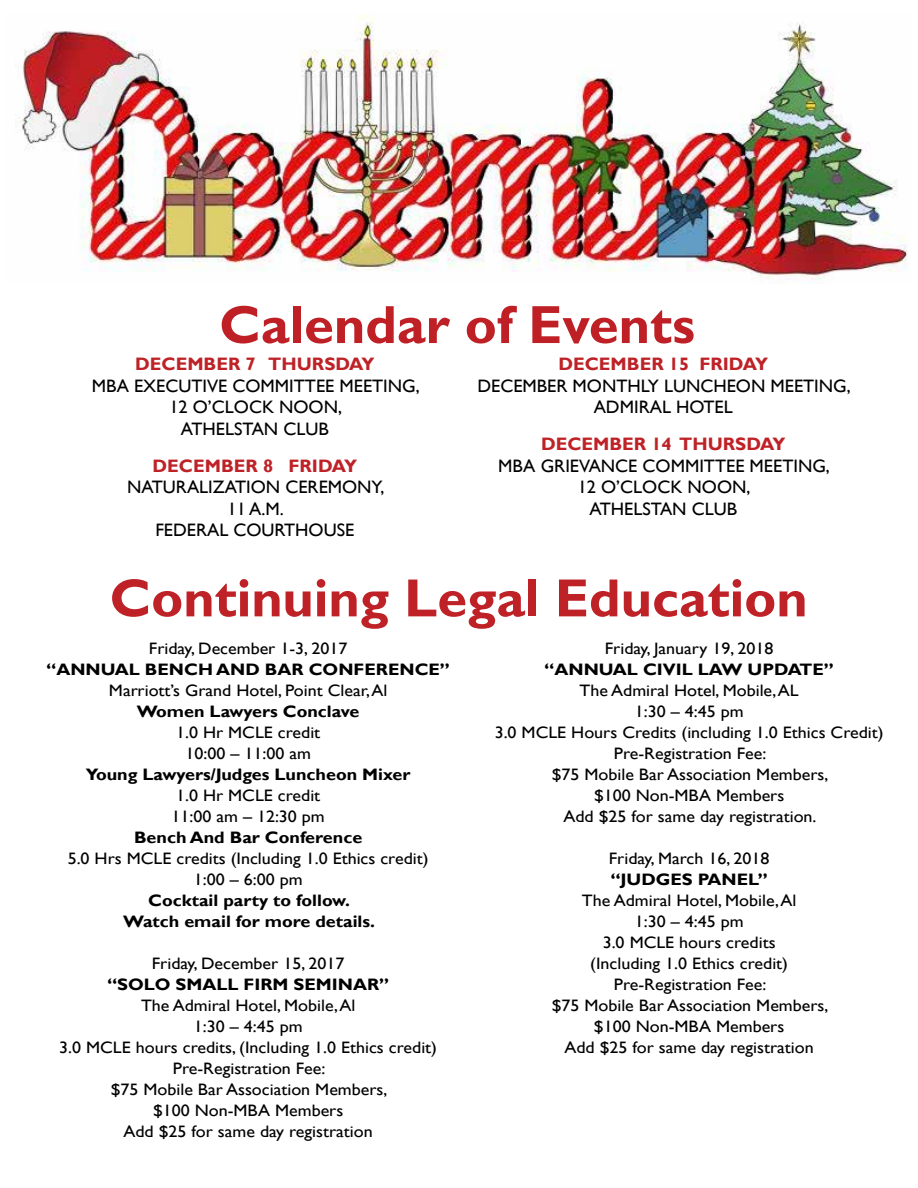
<style>
.page{position:relative;width:918px;height:1188px;background:#fff}
.page>*{position:absolute;margin:0;border:0;box-sizing:border-box;transform-origin:0 0}
.t1{font:700 54px "Gill Sans";color:#be2227}
.t2{font:700 54px "Gill Sans";color:#bf2026}
.t3{font:18px/21.6px "Gill Sans";color:#000;text-align:center}
.t4{font:700 18px "Gill Sans";color:#be2227}
.t5{font:16.5px/21px "Gill Sans";color:#000;text-align:center;scale:1.09 1}
.t6{font:700 16.5px/21px "Gill Sans";color:#000;text-align:center;scale:1.09 1}
</style>
<div class="page">
<img style="left:19px;top:14px;width:889px;height:269px">
<h1 class="t2" style="left:219px;top:292px;width:477px">Calendar of Events</h1>
<p class="t4" style="left:135px;top:353px;width:241px">DECEMBER 7 THURSDAY</p>
<p class="t3" style="left:92px;top:375px;width:330px">MBA EXECUTIVE COMMITTEE MEETING,<br>12 O’CLOCK NOON,<br>ATHELSTAN CLUB</p>
<p class="t4" style="left:153px;top:455px;width:206px">DECEMBER 8 FRIDAY</p>
<p class="t3" style="left:127px;top:477px;width:259px">NATURALIZATION CEREMONY,<br>11 A.M.<br>FEDERAL COURTHOUSE</p>
<p class="t4" style="left:558px;top:353px;width:211px">DECEMBER 15 FRIDAY</p>
<p class="t3" style="left:477px;top:375px;width:375px">DECEMBER MONTHLY LUNCHEON MEETING,<br>ADMIRAL HOTEL</p>
<p class="t4" style="left:541px;top:433px;width:246px">DECEMBER 14 THURSDAY</p>
<p class="t3" style="left:498px;top:455px;width:333px">MBA GRIEVANCE COMMITTEE MEETING,<br>12 O’CLOCK NOON,<br>ATHELSTAN CLUB</p>
<h1 class="t1" style="left:110px;top:566px;width:700px">Continuing Legal Education</h1>
<p class="t5" style="left:149px;top:638px;width:184px">Friday, December 1-3, 2017</p>
<p class="t6" style="left:46px;top:659px;width:372px">“ANNUAL BENCH AND BAR CONFERENCE”</p>
<p class="t5" style="left:109px;top:680px;width:257px">Marriott’s Grand Hotel, Point Clear, Al</p>
<p class="t6" style="left:137px;top:701px;width:206px">Women Lawyers Conclave</p>
<p class="t5" style="left:176px;top:722px;width:134px">1.0 Hr MCLE credit<br>10:00 – 11:00 am</p>
<p class="t6" style="left:86px;top:764px;width:299px">Young Lawyers/Judges Luncheon Mixer</p>
<p class="t5" style="left:172px;top:785px;width:142px;text-align:left">1.0 Hr MCLE credit<br>11:00 am – 12:30 pm</p>
<p class="t6" style="left:134px;top:827px;width:211px">Bench And Bar Conference</p>
<p class="t5" style="left:68px;top:848px;width:333px">5.0 Hrs MCLE credits (Including 1.0 Ethics credit)<br>1:00 – 6:00 pm</p>
<p class="t6" style="left:123px;top:890px;width:233px">Cocktail party to follow.<br>Watch email for more details.</p>
<p class="t5" style="left:152px;top:953px;width:178px">Friday, December 15, 2017</p>
<p class="t6" style="left:107px;top:974px;width:261px">“SOLO SMALL FIRM SEMINAR”</p>
<p class="t5" style="left:59px;top:995px;width:348px">The Admiral Hotel, Mobile, Al<br>1:30 – 4:45 pm<br>3.0 MCLE hours credits, (Including 1.0 Ethics credit)<br>Pre-Registration Fee:<br>$75 Mobile Bar Association Members,<br>$100 Non-MBA Members<br>Add $25 for same day registration</p>
<p class="t5" style="left:605px;top:638px;width:156px">Friday, January 19, 2018</p>
<p class="t6" style="left:544px;top:659px;width:267px">“ANNUAL CIVIL LAW UPDATE”</p>
<p class="t5" style="left:495px;top:680px;width:358px">The Admiral Hotel, Mobile, AL<br>1:30 – 4:45 pm<br>3.0 MCLE Hours Credits (including 1.0 Ethics Credit)<br>Pre-Registration Fee:<br>$75 Mobile Bar Association Members,<br>$100 Non-MBA Members<br>Add $25 for same day registration.</p>
<p class="t5" style="left:609px;top:848px;width:149px">Friday, March 16, 2018</p>
<p class="t6" style="left:610px;top:869px;width:146px">“JUDGES PANEL”</p>
<p class="t5" style="left:552px;top:890px;width:255px">The Admiral Hotel, Mobile, Al<br>1:30 – 4:45 pm<br>3.0 MCLE hours credits<br>(Including 1.0 Ethics credit)<br>Pre-Registration Fee:<br>$75 Mobile Bar Association Members, $100 Non-MBA Members<br>Add $25 for same day registration</p>
</div>
